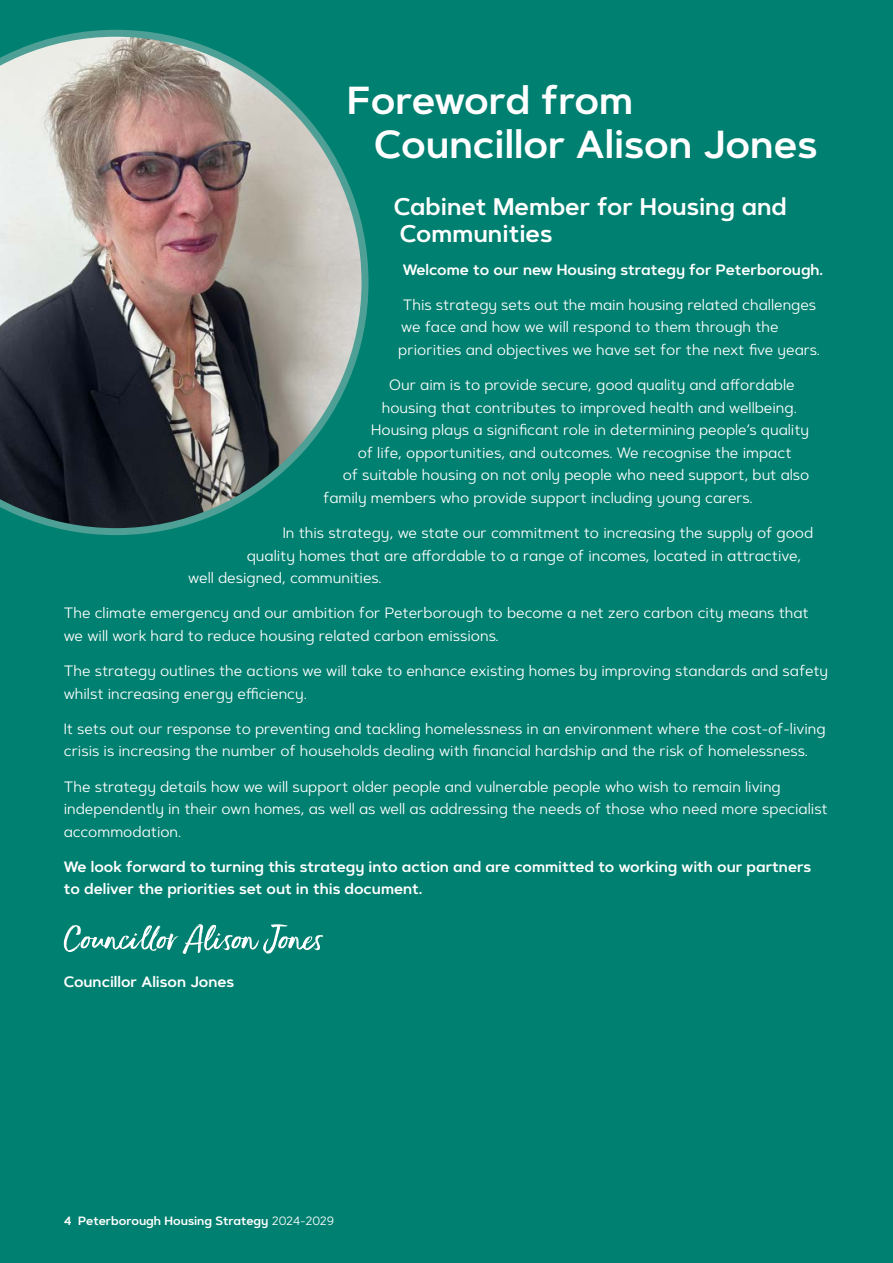
<style>
.page{position:relative;width:893px;height:1263px;background:#008070}
.page>*{position:absolute;margin:0;border:0;box-sizing:border-box;transform-origin:0 0}
._1__Main_header_26pt_Artegra_Semi{font:600 39px/43.8px "Artegra Sans Alt";color:#fff}
._2__Larger_Sub_heading_Artegra_14_5pt_Bol{font:600 24px/27px "Artegra Sans Alt";color:#fff}
._4__Body_Copy_10pt_Artegra_regular{font:15px/22.5px "Artegra Sans Alt";color:#fff}
._4__Body_Copy_10pt_Artegra_regular-2{font:600 15px/22.5px "Artegra Sans Alt";color:#fff}
._3__Lead_in_Copy_10pt_Artegra_semi{font:600 15px "Artegra Sans Alt";color:#fff}
.t1{font:600 12px "Artegra Sans Alt";color:#fff}
.s1{font-weight:400}
</style>
<div class="page">
<svg style="left:0;top:30px;width:368px;height:505px;background:#77807c"></svg>
<svg style="left:64px;top:924px;width:259px;height:30px"></svg>
<p class="_1__Main_header_26pt_Artegra_Semi" style="left:374px;top:79px;width:445px;text-indent:-27px">Foreword from<br>Councillor Alison Jones</p>
<p class="_2__Larger_Sub_heading_Artegra_14_5pt_Bol" style="left:394px;top:193px;width:394px">Cabinet Member for Housing and<br>Communities</p>
<p class="_3__Lead_in_Copy_10pt_Artegra_semi" style="left:403px;top:259px;width:422px">Welcome to our new Housing strategy for Peterborough.</p>
<p class="_4__Body_Copy_10pt_Artegra_regular" style="left:398px;top:293px;width:423px;text-indent:4px">This strategy sets out the main housing related challenges we face and how we will respond to them through the priorities and objectives we have set for the next five years.</p>
<p class="_4__Body_Copy_10pt_Artegra_regular" style="left:389px;top:373px;width:407px">Our aim is to provide secure, good quality and affordable</p>
<p class="_4__Body_Copy_10pt_Artegra_regular" style="left:382px;top:396px;width:417px">housing that contributes to improved health and wellbeing.</p>
<p class="_4__Body_Copy_10pt_Artegra_regular" style="left:371px;top:418px;width:439px">Housing plays a significant role in determining people’s quality</p>
<p class="_4__Body_Copy_10pt_Artegra_regular" style="left:358px;top:441px;width:435px">of life, opportunities, and outcomes. We recognise the impact</p>
<p class="_4__Body_Copy_10pt_Artegra_regular" style="left:343px;top:463px;width:468px">of suitable housing on not only people who need support, but also</p>
<p class="_4__Body_Copy_10pt_Artegra_regular" style="left:323px;top:486px;width:431px">family members who provide support including young carers.</p>
<p class="_4__Body_Copy_10pt_Artegra_regular" style="left:283px;top:521px;width:532px">In this strategy, we state our commitment to increasing the supply of good</p>
<p class="_4__Body_Copy_10pt_Artegra_regular" style="left:247px;top:544px;width:556px">quality homes that are affordable to a range of incomes, located in attractive,</p>
<p class="_4__Body_Copy_10pt_Artegra_regular" style="left:188px;top:566px;width:195px">well designed, communities.</p>
<p class="_4__Body_Copy_10pt_Artegra_regular" style="left:64px;top:601px;width:746px">The climate emergency and our ambition for Peterborough to become a net zero carbon city means that we will work hard to reduce housing related carbon emissions.</p>
<p class="_4__Body_Copy_10pt_Artegra_regular" style="left:64px;top:659px;width:766px">The strategy outlines the actions we will take to enhance existing homes by improving standards and safety whilst increasing energy efficiency.</p>
<p class="_4__Body_Copy_10pt_Artegra_regular" style="left:64px;top:717px;width:763px">It sets out our response to preventing and tackling homelessness in an environment where the cost-of-living crisis is increasing the number of households dealing with financial hardship and the risk of homelessness.</p>
<p class="_4__Body_Copy_10pt_Artegra_regular" style="left:64px;top:775px;width:765px">The strategy details how we will support older people and vulnerable people who wish to remain living independently in their own homes, as well as well as addressing the needs of those who need more specialist accommodation.</p>
<p class="_4__Body_Copy_10pt_Artegra_regular-2" style="left:64px;top:855px;width:749px">We look forward to turning this strategy into action and are committed to working with our partners to deliver the priorities set out in this document.</p>
<p class="_4__Body_Copy_10pt_Artegra_regular-2" style="left:64px;top:971px;width:172px">Councillor Alison Jones</p>
<p class="t1" style="left:64px;top:1212px;width:272px">4 Peterborough Housing Strategy <span class="s1">2024-2029</span></p>
</div>
